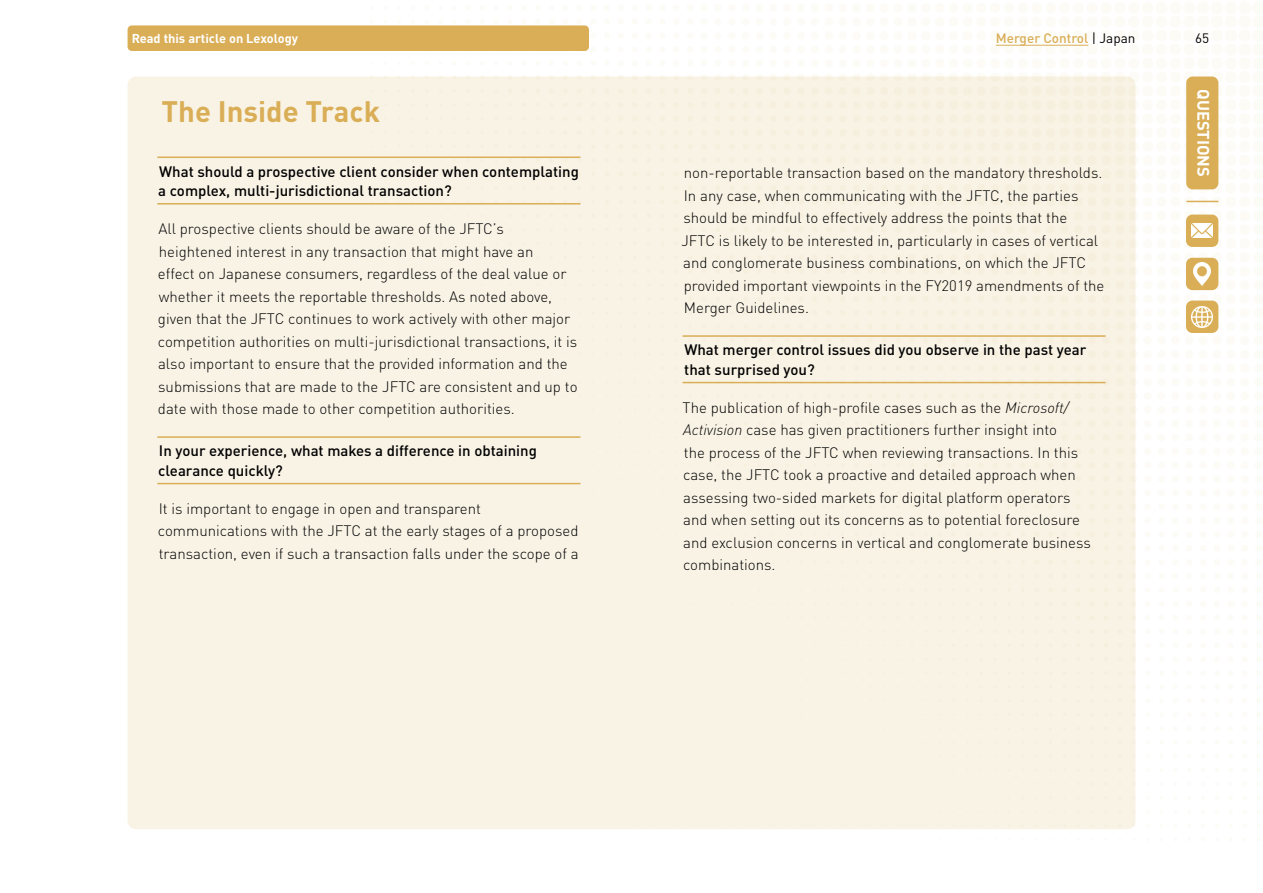
<style>
.page{position:relative;width:1263px;height:893px;background:#fff}
.page>*{position:absolute;margin:0;border:0;box-sizing:border-box;transform-origin:0 0}
.t1{font:700 29.25px "DIN Pro";color:#d9ae56}
.t2{font:700 16.5px "DIN Pro";color:#fff}
.t3{font:300 15px/22.5px "DIN Pro";color:#000}
.t4{font:500 15px/19.5px "DIN Pro";color:#000}
.t5{font:500 13.5px "DIN Pro";color:#d9ae56}
.t6{font:13.5px "DIN Pro";color:#000}
.t7{font:700 12.75px "DIN Pro";color:#fff}
.s1{font-weight:400;color:#000}
.s2{font-style:italic}
</style>
<div class="page">
<div style="left:1186px;top:215px;width:32px;height:32px;background:#d9ae56;border-radius:6px"></div>
<img style="left:1191px;top:224px;width:22px;height:14px">
<div style="left:1186px;top:258px;width:32px;height:32px;background:#d9ae56;border-radius:6px"></div>
<img style="left:1194px;top:263px;width:17px;height:22px">
<div style="left:1186px;top:301px;width:32px;height:32px;background:#d9ae56;border-radius:6px"></div>
<img style="left:1191px;top:306px;width:22px;height:21px">
<div style="left:1186px;top:77px;width:32px;height:112px;background:#d9ae56;border-radius:6px"></div>
<hr style="left:1186px;top:201px;width:32px;height:1px;background:#d9ae56">
<div style="left:128px;top:25px;width:461px;height:26px;background:#d9ae56;border-radius:4px"></div>
<hr style="left:996px;top:45px;width:92px;height:1px;background:#d9ae56">
<div style="left:128px;top:77px;width:1007px;height:752px;background:#f9f3e6;border-radius:9px"></div>
<hr style="left:157px;top:157px;width:423px;height:1px;background:#d9ae56">
<hr style="left:157px;top:203px;width:423px;height:2px;background:#d9ae56">
<hr style="left:157px;top:436px;width:423px;height:2px;background:#d9ae56">
<hr style="left:157px;top:483px;width:423px;height:1px;background:#d9ae56">
<hr style="left:682px;top:335px;width:424px;height:2px;background:#d9ae56">
<hr style="left:682px;top:382px;width:424px;height:1px;background:#d9ae56">
<p class="t7" style="left:132px;top:29px;width:168px">Read this article on Lexology</p>
<p class="t5" style="left:996px;top:28px;width:141px">Merger Control <span class="s1">| Japan</span></p>
<p class="t6" style="left:1195px;top:28px;width:16px">65</p>
<h1 class="t1" style="left:162px;top:88px;width:220px">The Inside Track</h1>
<p class="t4" style="left:158px;top:160px;width:422px">What should a prospective client consider when contemplating a complex, multi-jurisdictional transaction?</p>
<p class="t3" style="left:158px;top:216px;width:421px">All prospective clients should be aware of the JFTC’s heightened interest in any transaction that might have an<br>effect on Japanese consumers, regardless of the deal value or whether it meets the reportable thresholds. As noted above, given that the JFTC continues to work actively with other major competition authorities on multi-jurisdictional transactions, it is also important to ensure that the provided information and the submissions that are made to the JFTC are consistent and up to date with those made to other competition authorities.</p>
<p class="t4" style="left:158px;top:440px;width:380px">In your experience, what makes a difference in obtaining clearance quickly?</p>
<p class="t3" style="left:158px;top:496px;width:422px">It is important to engage in open and transparent communications with the JFTC at the early stages of a proposed transaction, even if such a transaction falls under the scope of a</p>
<p class="t3" style="left:681px;top:160px;width:424px">non-reportable transaction based on the mandatory thresholds.<br>In any case, when communicating with the JFTC, the parties should be mindful to effectively address the points that the<br>JFTC is likely to be interested in, particularly in cases of vertical and conglomerate business combinations, on which the JFTC provided important viewpoints in the FY2019 amendments of the Merger Guidelines.</p>
<p class="t4" style="left:684px;top:339px;width:404px">What merger control issues did you observe in the past year that surprised you?</p>
<p class="t3" style="left:683px;top:395px;width:410px">The publication of high-profile cases such as the <span class="s2">Microsoft/ Activision</span> case has given practitioners further insight into<br>the process of the JFTC when reviewing transactions. In this case, the JFTC took a proactive and detailed approach when assessing two-sided markets for digital platform operators and when setting out its concerns as to potential foreclosure and exclusion concerns in vertical and conglomerate business combinations.</p>
<p class="t2" style="left:1216px;top:89px;width:89px;rotate:90deg">QUESTIONS</p>
</div>
